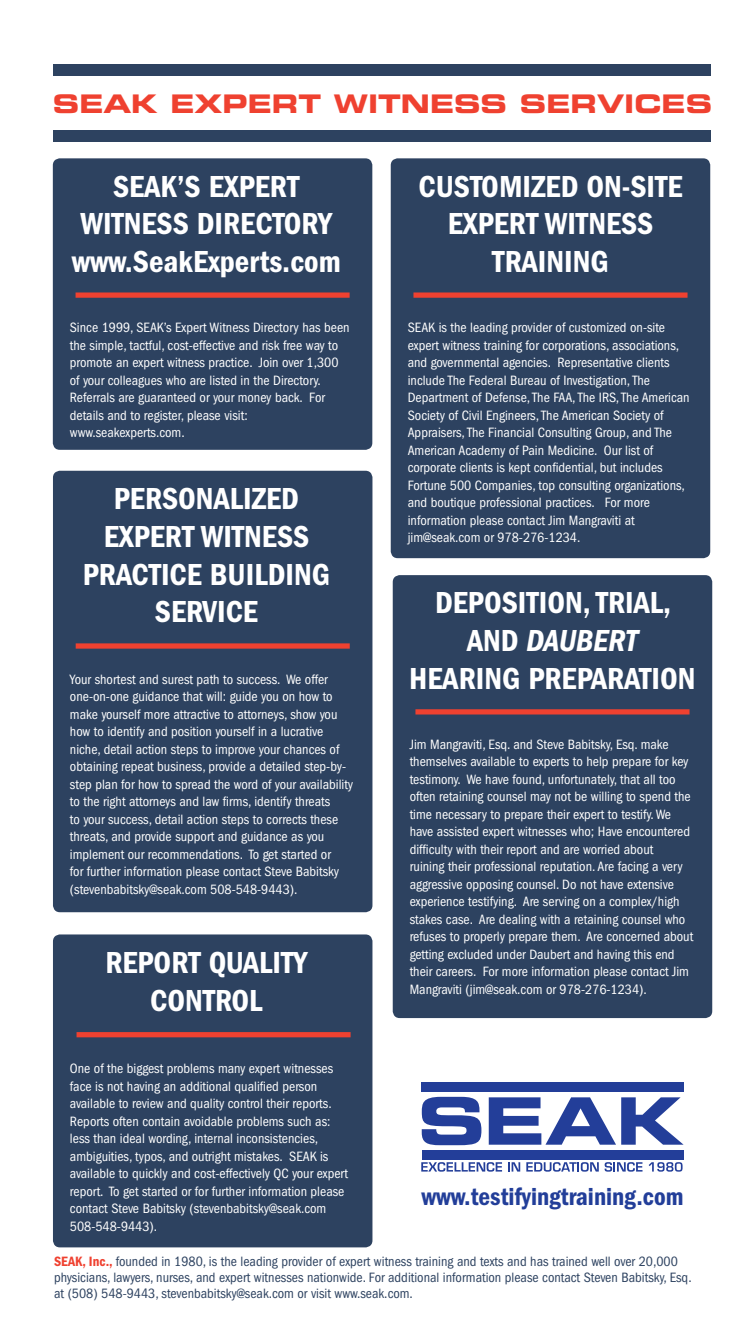
<style>
.page{position:relative;width:756px;height:1323px;background:#fff}
.page>*{position:absolute;margin:0;border:0;box-sizing:border-box;transform-origin:0 0}
.t1{font:600 condensed 31.5px/37.8px "Franklin Gothic";color:#fff;text-align:center}
.t2{font:italic 600 condensed 31.5px "Franklin Gothic";color:#fff}
.t3{font:25.55px "Eurostile Bold Extended Two";color:#ef4130}
.t4{font:600 condensed 25.38px "Franklin Gothic";color:#223e99}
.t5{font:condensed 14px/17.5px "Franklin Gothic";color:#fff}
.t6{font:condensed 14px/15.8px "Franklin Gothic";color:#2d4260}
.s1{font-weight:600;color:#ef4130}
</style>
<div class="page">
<div style="left:391px;top:158px;width:319px;height:400px;background:#2d4260;border-radius:7px"></div>
<div style="left:53px;top:64px;width:657px;height:12px;background:#2d4260"></div>
<div style="left:53px;top:130px;width:657px;height:11px;background:#2d4260"></div>
<div style="left:53px;top:158px;width:319px;height:292px;background:#2d4260;border-radius:7px"></div>
<div style="left:76px;top:292px;width:274px;height:6px;background:#ef4130"></div>
<div style="left:413px;top:292px;width:275px;height:6px;background:#ef4130"></div>
<svg style="left:422px;top:1097px;width:59px;height:48px"></svg>
<svg style="left:489px;top:1097px;width:195px;height:48px"></svg>
<div style="left:422px;top:1083px;width:262px;height:9px;background:#233e99"></div>
<div style="left:422px;top:1150px;width:261px;height:10px;background:#233e99"></div>
<svg style="left:421px;top:1162px;width:81px;height:10px"></svg>
<svg style="left:508px;top:1162px;width:12px;height:10px"></svg>
<svg style="left:526px;top:1162px;width:73px;height:10px"></svg>
<svg style="left:605px;top:1162px;width:38px;height:10px"></svg>
<svg style="left:649px;top:1162px;width:34px;height:10px"></svg>
<div style="left:53px;top:471px;width:319px;height:441px;background:#2d4260;border-radius:7px"></div>
<div style="left:76px;top:643px;width:274px;height:6px;background:#ef4130"></div>
<div style="left:393px;top:575px;width:319px;height:443px;background:#2d4260;border-radius:7px"></div>
<div style="left:415px;top:709px;width:275px;height:6px;background:#ef4130"></div>
<div style="left:53px;top:934px;width:319px;height:313px;background:#2d4260;border-radius:7px"></div>
<div style="left:77px;top:1032px;width:274px;height:5px;background:#ef4130"></div>
<h2 class="t3" style="left:53px;top:86px;width:661px">SEAK EXPERT WITNESS SERVICES</h2>
<h1 class="t1" style="left:72px;top:167px;width:270px">SEAK’S EXPERT<br>WITNESS DIRECTORY<br>WWW.SEAKEXPERTS.COM</h1>
<p class="t5" style="left:70px;top:319px;width:281px">Since 1999, SEAK’s Expert Witness Directory has been the simple, tactful, cost-effective and risk free way to promote an expert witness practice. Join over 1,300 of your colleagues who are listed in the Directory.<br>Referrals are guaranteed or your money back. For details and to register, please visit: www.seakexperts.com.</p>
<h1 class="t1" style="left:104px;top:480px;width:43px">PERSONALIZED<br>EXPERT</h1>
<h1 class="t1" style="left:201px;top:518px;width:38px">WITNESS</h1>
<h1 class="t1" style="left:83px;top:555px;width:32px">PRACTICE</h1>
<h1 class="t1" style="left:210px;top:555px;width:33px">BUILDING</h1>
<h1 class="t1" style="left:155px;top:593px;width:32px">SERVICE</h1>
<p class="t5" style="left:70px;top:670px;width:285px">Your shortest and surest path to success. We offer one-on-one guidance that will: guide you on how to make yourself more attractive to attorneys, show you how to identify and position yourself in a lucrative niche, detail action steps to improve your chances of obtaining repeat business, provide a detailed step-by&shy;step plan for how to spread the word of your availability to the right attorneys and law firms, identify threats<br>to your success, detail action steps to corrects these threats, and provide support and guidance as you implement our recommendations. To get started or<br>for further information please contact Steve Babitsky (stevenbabitsky@seak.com 508-548-9443).</p>
<h1 class="t1" style="left:105px;top:944px;width:34px">REPORT</h1>
<h1 class="t1" style="left:209px;top:944px;width:32px">QUALITY</h1>
<h1 class="t1" style="left:150px;top:981px;width:34px">CONTROL</h1>
<p class="t5" style="left:70px;top:1060px;width:280px">One of the biggest problems many expert witnesses face is not having an additional qualified person available to review and quality control their reports.<br>Reports often contain avoidable problems such as: less than ideal wording, internal inconsistencies, ambiguities, typos, and outright mistakes. SEAK is available to quickly and cost-effectively QC your expert report. To get started or for further information please contact Steve Babitsky (stevenbabitsky@seak.com 508-548-9443).</p>
<h1 class="t1" style="left:419px;top:167px;width:265px">CUSTOMIZED ON-SITE<br>EXPERT WITNESS<br>TRAINING</h1>
<p class="t5" style="left:408px;top:319px;width:283px">SEAK is the leading provider of customized on-site expert witness training for corporations, associations, and governmental agencies. Representative clients include The Federal Bureau of Investigation, The Department of Defense, The FAA, The IRS, The American Society of Civil Engineers, The American Society of Appraisers, The Financial Consulting Group, and The American Academy of Pain Medicine. Our list of corporate clients is kept confidential, but includes Fortune 500 Companies, top consulting organizations, and boutique professional practices. For more information please contact Jim Mangraviti at jim@seak.com or 978-276-1234.</p>
<h1 class="t1" style="left:435px;top:584px;width:33px">DEPOSITION</h1>
<h1 class="t1" style="left:583px;top:584px;width:40px">, TRIAL</h1>
<h1 class="t1" style="left:663px;top:584px;width:10px">,</h1>
<h1 class="t1" style="left:467px;top:622px;width:19px">AND</h1>
<h1 class="t2" style="left:527px;top:623px;width:35px">DAUBERT</h1>
<h1 class="t1" style="left:409px;top:660px;width:35px">HEARING</h1>
<h1 class="t1" style="left:528px;top:660px;width:32px">PREPARATION</h1>
<p class="t5" style="left:410px;top:736px;width:285px">Jim Mangraviti, Esq. and Steve Babitsky, Esq. make themselves available to experts to help prepare for key testimony. We have found, unfortunately, that all too often retaining counsel may not be willing to spend the time necessary to prepare their expert to testify. We have assisted expert witnesses who; Have encountered difficulty with their report and are worried about<br>ruining their professional reputation. Are facing a very aggressive opposing counsel. Do not have extensive experience testifying. Are serving on a complex/high stakes case. Are dealing with a retaining counsel who refuses to properly prepare them. Are concerned about getting excluded under Daubert and having this end their careers. For more information please contact Jim Mangraviti (jim@seak.com or 978-276-1234).</p>
<h3 class="t4" style="left:421px;top:1182px;width:264px">WWW.TESTIFYINGTRAINING.COM</h3>
<p class="t6" style="left:54px;top:1254px;width:639px"><span class="s1">SEAK, INC.,</span> founded in 1980, is the leading provider of expert witness training and texts and has trained well over 20,000 physicians, lawyers, nurses, and expert witnesses nationwide. For additional information please contact Steven Babitsky, Esq. at (508) 548-9443, stevenbabitsky@seak.com or visit www.seak.com.</p>
</div>
